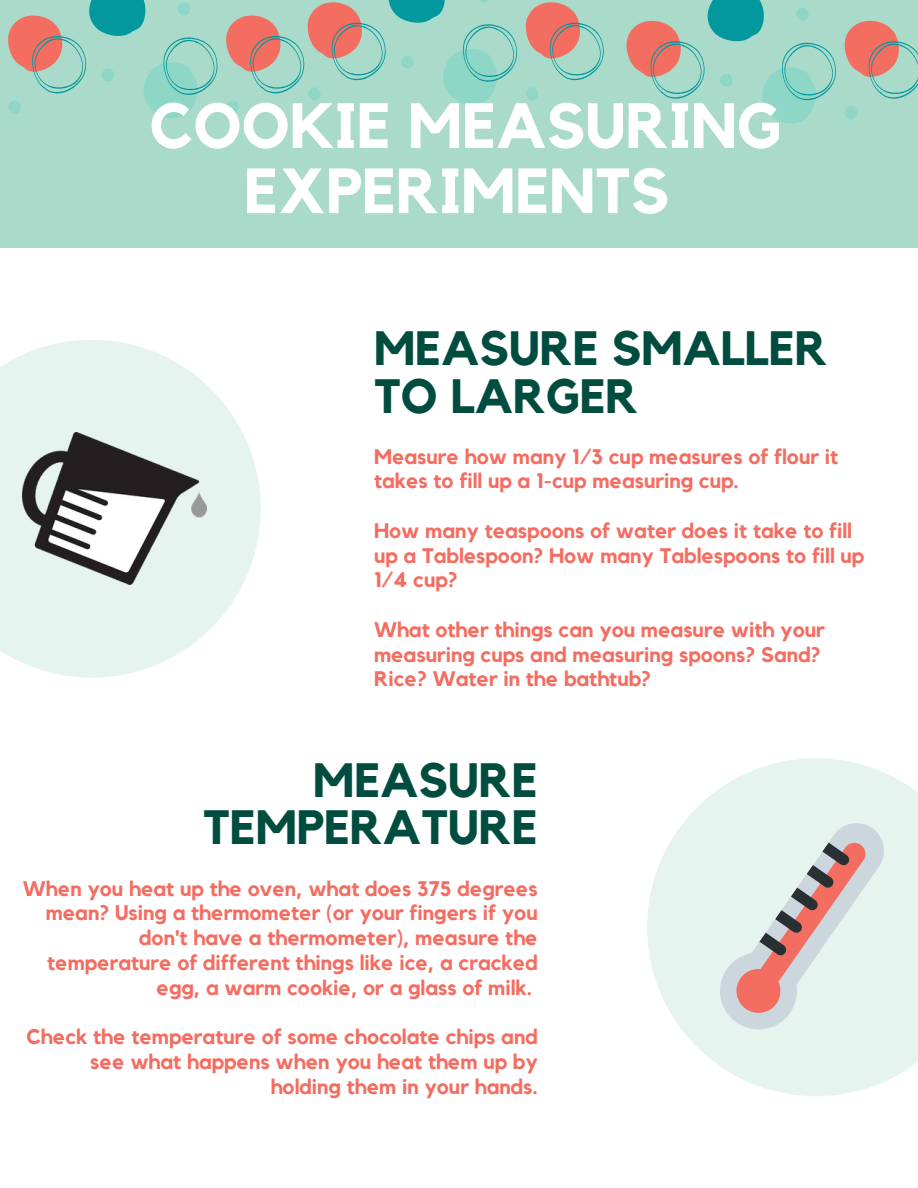
<style>
.page{position:relative;width:918px;height:1188px;background:#fff}
.page>*{position:absolute;margin:0;border:0;box-sizing:border-box;transform-origin:0 0}
.t1{font:700 63px/65.2px "Kollektif";color:#fff;text-align:center}
.t2{font:700 48px/47.2px "Kollektif";color:#004d40}
.t3{font:700 21px/24.8px "Kollektif";color:#f36d61}
</style>
<div class="page">
<div style="left:0;top:0;width:918px;height:248px;background:#aadaca"></div>
<svg style="left:0;top:340px;width:261px;height:338px;fill:#e6f4ef"></svg>
<img style="left:23px;top:433px;width:183px;height:152px">
<svg style="left:647px;top:758px;width:271px;height:338px;fill:#e6f4ef"></svg>
<div style="left:694px;top:816px;width:220px;height:220px;background:#e6f4ef"></div>
<svg style="left:712px;top:839px;width:179px;height:180px;background:#d9d2cf"></svg>
<svg style="left:8px;top:0;width:596px;height:118px"></svg>
<svg style="left:626px;top:0;width:292px;height:124px"></svg>
<h1 class="t1" style="left:150px;top:96px;width:633px">COOKIE MEASURING<br>EXPERIMENTS</h1>
<h2 class="t2" style="left:374px;top:327px;width:455px">MEASURE SMALLER<br>TO LARGER</h2>
<p class="t3" style="left:374px;top:445px;width:466px">Measure how many 1/3 cup measures of flour it takes to fill up a 1-cup measuring cup.</p>
<p class="t3" style="left:374px;top:519px;width:492px">How many teaspoons of water does it take to fill up a Tablespoon? How many Tablespoons to fill up<br>1/4 cup?</p>
<p class="t3" style="left:374px;top:618px;width:452px">What other things can you measure with your measuring cups and measuring spoons? Sand?<br>Rice? Water in the bathtub?</p>
<h2 class="t2" style="left:203px;top:759px;width:336px;text-align:right">MEASURE<br>TEMPERATURE</h2>
<p class="t3" style="left:23px;top:877px;width:516px;text-align:right">When you heat up the oven, what does 375 degrees mean? Using a thermometer (or your fingers if you don't have a thermometer), measure the temperature of different things like ice, a cracked egg, a warm cookie, or a glass of milk.</p>
<p class="t3" style="left:26px;top:1025px;width:513px;text-align:right">Check the temperature of some chocolate chips and see what happens when you heat them up by holding them in your hands.</p>
</div>
